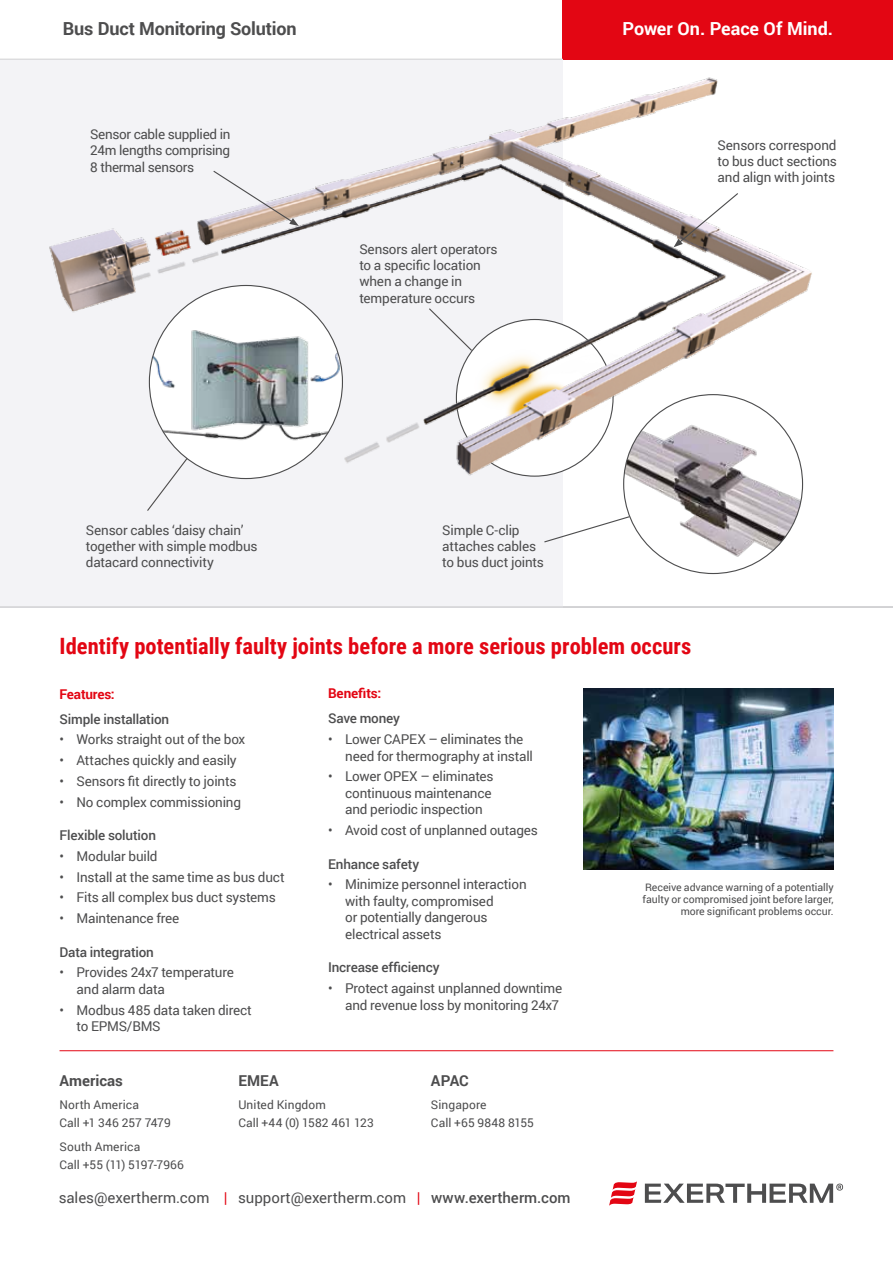
<style>
.page{position:relative;width:893px;height:1263px;background:#fff}
.page>*{position:absolute;margin:0;border:0;box-sizing:border-box;transform-origin:0 0}
.t1{font:700 22.5px "Roboto Condensed";color:#e30613}
.t2{font:700 18px "Roboto";letter-spacing:-.01em;color:#4d4d4e}
.t3{font:700 18px "Roboto";color:#fff}
.t4{font:15px "Roboto";color:#4d4d4e}
.t5{font:700 15px "Roboto";color:#4d4d4e}
.t6{font:13.5px/16.2px "Roboto";letter-spacing:-.015em;color:#4d4d4e}
.t7{font:500 13.5px "Roboto";letter-spacing:-.015em;color:#4d4d4e}
.t8{font:700 13.5px "Roboto";letter-spacing:-.015em;color:#e30613}
.t9{font:12px/18px "Roboto";letter-spacing:.005em;color:#4d4d4e}
.t10{font:10.5px/12px "Roboto";letter-spacing:-.005em;color:#4d4d4e;text-align:right}
.s1{color:#e30613}
.s2{font-weight:500}
</style>
<div class="page">
<div style="left:563px;top:0;width:330px;height:60px;background:#e30613"></div>
<hr style="left:60px;top:1050px;width:773px;height:1px;background:#e30613">
<img style="left:584px;top:689px;width:250px;height:180px">
<div style="left:0;top:60px;width:563px;height:548px;background:#f3f3f6"></div>
<img style="left:624px;top:395px;width:178px;height:178px;border-radius:89px">
<img style="left:49px;top:77px;width:763px;height:421px">
<svg style="left:212px;top:170px;width:87px;height:56px"></svg>
<svg style="left:673px;top:192px;width:66px;height:55px"></svg>
<hr style="left:0;top:606px;width:893px;height:2px;background:#d1d1d3">
<svg style="left:544px;top:515px;width:87px;height:28px"></svg>
<svg style="left:609px;top:1181px;width:28px;height:25px"></svg>
<svg style="left:645px;top:1183px;width:198px;height:20px"></svg>
<svg style="left:428px;top:307px;width:45px;height:45px"></svg>
<svg style="left:146px;top:457px;width:43px;height:54px"></svg>
<hr style="left:0;top:59px;width:563px;height:1px;background:#d1d1d3">
<h2 class="t2" style="left:63px;top:16px;width:235px">Bus Duct Monitoring Solution</h2>
<h2 class="t3" style="left:623px;top:15px;width:212px">Power On. Peace Of Mind.</h2>
<p class="t6" style="left:90px;top:126px;width:142px;text-align:justify">Sensor cable supplied in 24m lengths comprising 8 thermal sensors</p>
<p class="t6" style="left:718px;top:136px;width:121px;text-align:justify">Sensors correspond to bus duct sections and align with joints</p>
<p class="t6" style="left:86px;top:521px;width:173px">Sensor cables ‘daisy chain’ together with simple modbus datacard connectivity</p>
<p class="t6" style="left:359px;top:241px;width:140px">Sensors alert operators to a specific location when a change in temperature occurs</p>
<p class="t6" style="left:442px;top:521px;width:103px">Simple C-clip attaches cables to bus duct joints</p>
<h1 class="t1" style="left:60px;top:631px;width:633px">Identify potentially faulty joints before a more serious problem occurs</h1>
<p class="t8" style="left:60px;top:684px;width:57px">Features:</p>
<p class="t7" style="left:60px;top:709px;width:111px">Simple installation</p>
<p class="t6" style="left:60px;top:731px;width:187px">• Works straight out of the box</p>
<p class="t6" style="left:60px;top:752px;width:179px">• Attaches quickly and easily</p>
<p class="t6" style="left:60px;top:772px;width:178px">• Sensors fit directly to joints</p>
<p class="t6" style="left:60px;top:793px;width:183px">• No complex commissioning</p>
<p class="t7" style="left:60px;top:826px;width:98px">Flexible solution</p>
<p class="t6" style="left:60px;top:847px;width:100px">• Modular build</p>
<p class="t6" style="left:60px;top:868px;width:227px">• Install at the same time as bus duct</p>
<p class="t6" style="left:60px;top:889px;width:218px">• Fits all complex bus duct systems</p>
<p class="t6" style="left:60px;top:910px;width:121px">• Maintenance free</p>
<p class="t7" style="left:60px;top:942px;width:96px">Data integration</p>
<p class="t6" style="left:77px;top:964px;width:159px;text-indent:-17px">• Provides 24x7 temperature and alarm data</p>
<p class="t6" style="left:77px;top:1001px;width:177px;text-indent:-17px">• Modbus 485 data taken direct to EPMS/BMS</p>
<p class="t8" style="left:328px;top:684px;width:55px">Benefits:</p>
<p class="t7" style="left:328px;top:709px;width:73px">Save money</p>
<p class="t6" style="left:345px;top:731px;width:189px;text-indent:-17px">• Lower CAPEX – eliminates the need for thermography at install</p>
<p class="t6" style="left:345px;top:768px;width:150px;text-indent:-17px">• Lower OPEX – eliminates continuous maintenance and periodic inspection</p>
<p class="t6" style="left:328px;top:822px;width:211px">• Avoid cost of unplanned outages</p>
<p class="t7" style="left:328px;top:854px;width:93px">Enhance safety</p>
<p class="t6" style="left:345px;top:876px;width:183px;text-indent:-17px">• Minimize personnel interaction with faulty, compromised<br>or potentially dangerous electrical assets</p>
<p class="t7" style="left:328px;top:958px;width:113px">Increase efficiency</p>
<p class="t6" style="left:328px;top:980px;width:236px;text-align:right">• Protect against unplanned downtime and revenue loss by monitoring 24x7</p>
<p class="t5" style="left:60px;top:1070px;width:65px">Americas</p>
<p class="t9" style="left:60px;top:1095px;width:113px">North America<br>Call +1 346 257 7479</p>
<p class="t9" style="left:60px;top:1137px;width:126px">South America<br>Call +55 (11) 5197-7966</p>
<p class="t5" style="left:238px;top:1070px;width:42px">EMEA</p>
<p class="t9" style="left:238px;top:1095px;width:137px">United Kingdom<br>Call +44 (0) 1582 461 123</p>
<p class="t5" style="left:431px;top:1070px;width:39px">APAC</p>
<p class="t9" style="left:431px;top:1095px;width:104px">Singapore<br>Call +65 9848 8155</p>
<p class="t4" style="left:59px;top:1187px;width:513px">sales@exertherm.com <span class="s1">|</span> support@exertherm.com <span class="s1">|</span> <span class="s2">www.exertherm.com</span></p>
<p class="t10" style="left:643px;top:881px;width:193px">Receive advance warning of a potentially faulty or compromised joint before larger, more significant problems occur.</p>
</div>
